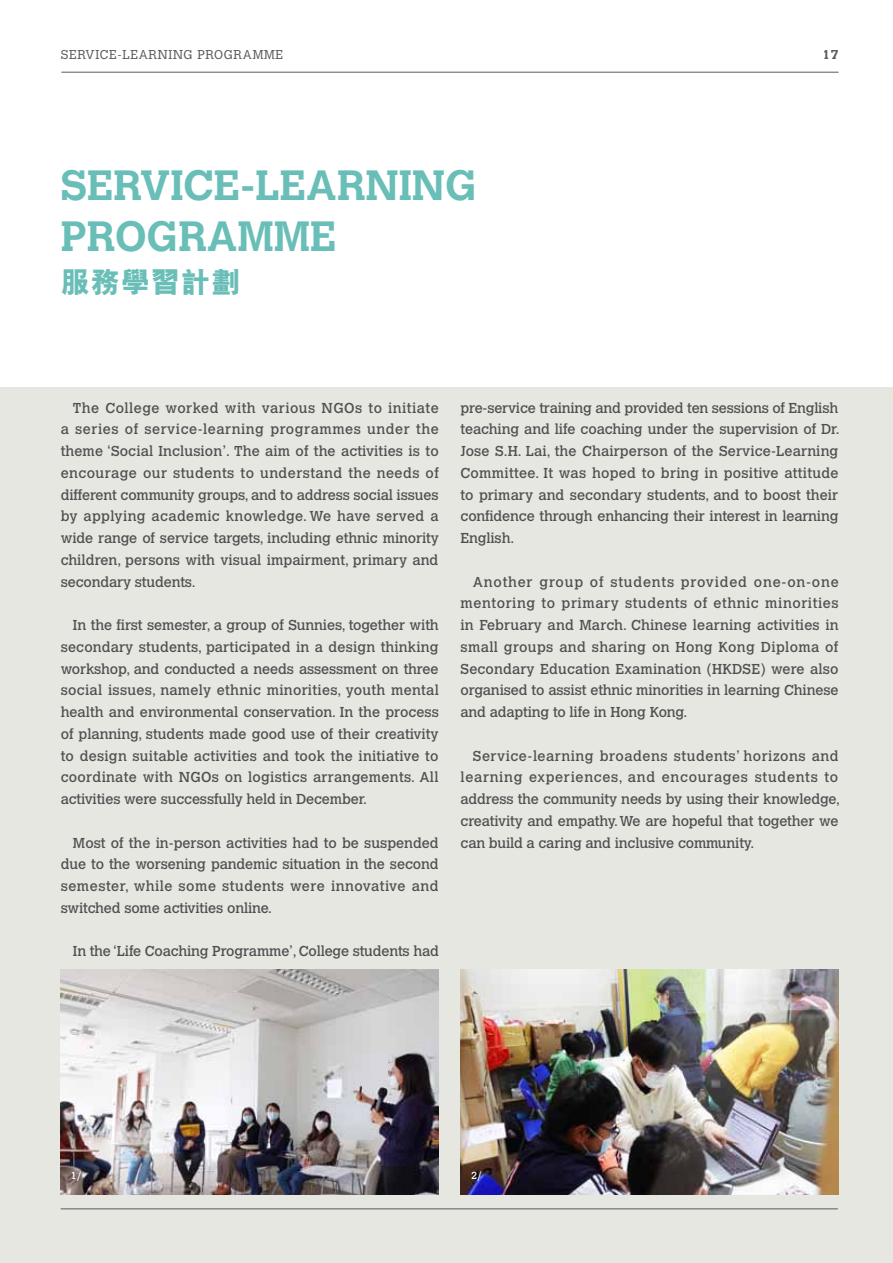
<style>
.page{position:relative;width:893px;height:1263px;background:#fff}
.page>*{position:absolute;margin:0;border:0;box-sizing:border-box;transform-origin:0 0}
.t1{font:700 42px/51px "Calvert";color:#6abeb8}
.t2{font:800 29.25px "M Hei HK";letter-spacing:.025em;color:#6abeb8}
.t3{font:14.25px/21.8px "Calvert";letter-spacing:-.01em;color:#58595b;text-align:justify}
.t4{font:300 12.75px "Calvert MT Std";letter-spacing:.05em;color:#58595b}
.t5{font:700 12.75px "Calvert";color:#58595b}
.t6{font:10.2px "Calvert";color:#fff}
</style>
<div class="page">
<div style="left:0;top:387px;width:893px;height:876px;background:#e7e7e2"></div>
<hr style="left:61px;top:1208px;width:777px;height:1px;background:#58595b">
<hr style="left:61px;top:72px;width:777px;height:1px;background:#58595b">
<img style="left:61px;top:969px;width:378px;height:225px">
<img style="left:461px;top:969px;width:378px;height:225px">
<p class="t4" style="left:61px;top:47px;width:224px">SERVICE-LEARNING PROGRAMME</p>
<p class="t5" style="left:822px;top:47px;width:18px">17</p>
<h1 class="t1" style="left:61px;top:160px;width:418px">SERVICE-LEARNING<br>PROGRAMME</h1>
<h2 class="t2" style="left:61px;top:267px;width:181px">服務學習計劃</h2>
<p class="t3" style="left:61px;top:397px;width:380px;text-indent:12px">The College worked with various NGOs to initiate a series of service-learning programmes under the theme ‘Social Inclusion’. The aim of the activities is to encourage our students to understand the needs of different community groups, and to address social issues by applying academic knowledge. We have served a wide range of service targets, including ethnic minority children, persons with visual impairment, primary and secondary students.</p>
<p class="t3" style="left:61px;top:614px;width:380px;text-indent:12px">In the first semester, a group of Sunnies, together with secondary students, participated in a design thinking workshop, and conducted a needs assessment on three social issues, namely ethnic minorities, youth mental health and environmental conservation. In the process of planning, students made good use of their creativity to design suitable activities and took the initiative to coordinate with NGOs on logistics arrangements. All activities were successfully held in December.</p>
<p class="t3" style="left:61px;top:832px;width:380px;text-indent:12px">Most of the in-person activities had to be suspended due to the worsening pandemic situation in the second semester, while some students were innovative and switched some activities online.</p>
<p class="t3" style="left:73px;top:941px;width:367px">In the ‘Life Coaching Programme’, College students had</p>
<p class="t3" style="left:460px;top:397px;width:381px">pre-service training and provided ten sessions of English teaching and life coaching under the supervision of Dr.<br>Jose S.H. Lai, the Chairperson of the Service-Learning Committee. It was hoped to bring in positive attitude to primary and secondary students, and to boost their confidence through enhancing their interest in learning English.</p>
<p class="t3" style="left:460px;top:571px;width:380px;text-indent:12px">Another group of students provided one-on-one mentoring to primary students of ethnic minorities in February and March. Chinese learning activities in small groups and sharing on Hong Kong Diploma of Secondary Education Examination (HKDSE) were also organised to assist ethnic minorities in learning Chinese and adapting to life in Hong Kong.</p>
<p class="t3" style="left:460px;top:745px;width:381px;text-indent:12px">Service-learning broadens students’ horizons and learning experiences, and encourages students to address the community needs by using their knowledge, creativity and empathy. We are hopeful that together we can build a caring and inclusive community.</p>
<p class="t6" style="left:71px;top:1169px;width:12px">1/</p>
<p class="t6" style="left:471px;top:1169px;width:12px">2/</p>
</div>
